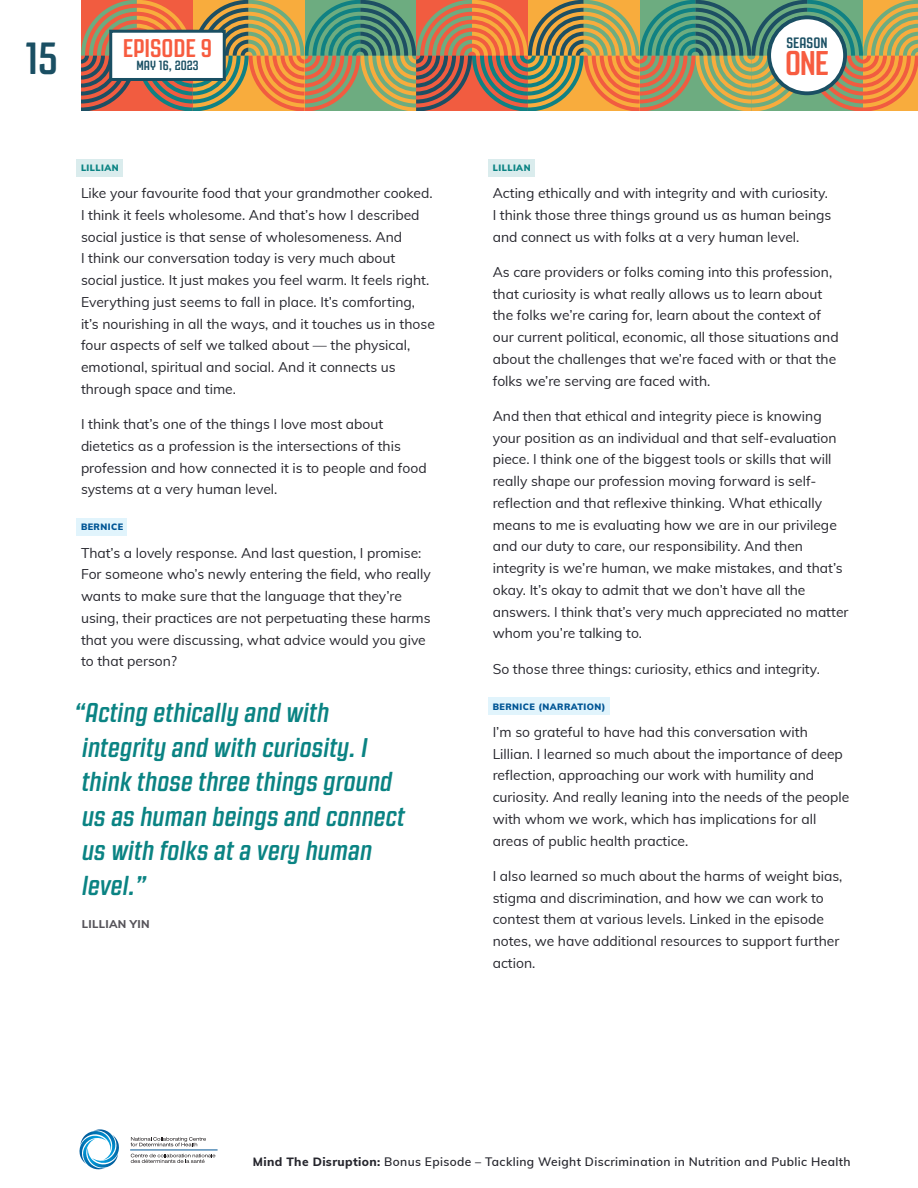
<style>
.page{position:relative;width:918px;height:1188px;background:#fff}
.page>*{position:absolute;margin:0;border:0;box-sizing:border-box;transform-origin:0 0}
.t1{font:700 45px "Revolution Gothic";color:#1a4f63}
.t2{font:700 34.2px "Revolution Gothic";color:#f75c40}
.PULL_QUOTE{font:italic 700 27px/34.5px "Revolution Gothic";letter-spacing:.005em;color:#0a8383}
.t3{font:700 25.5px "Revolution Gothic";color:#f75c40}
.t4{font:700 15px "Revolution Gothic";letter-spacing:.005em;color:#1a4f63}
.body_copy_last_line{font:13.8px/21.8px "Muli";color:#26262d}
.t5{font:700 13.35px "Revolution Gothic";letter-spacing:.005em;color:#1a4f63}
.t6{font:600 12px "Muli";letter-spacing:.03em;color:#26262d}
.BODY_COPY{font:800 11.25px "Muli";letter-spacing:.02em;color:#555359}
.B{font:900 9px "Muli";letter-spacing:.05em;color:#005595}
.A{font:900 9px "Muli";letter-spacing:.05em;color:#0a8383}
.s1{font-weight:800}
</style>
<div class="page">
<svg style="left:81px;top:0;width:837px;height:111px;background:#a28b5b"></svg>
<svg style="left:131px;top:1137px;width:75px;height:9px"></svg>
<svg style="left:131px;top:1154px;width:84px;height:9px"></svg>
<svg style="left:79px;top:1129px;width:40px;height:41px"></svg>
<hr style="left:130px;top:1150px;width:88px;height:1px;background:#005595">
<div style="left:769px;top:17px;width:76px;height:76px;background:#fff;border-radius:50%"></div>
<div style="left:767px;top:15px;width:80px;height:80px;border:4px solid #1a4f63;border-radius:50%"></div>
<div style="left:109px;top:30px;width:117px;height:51px;background:#fff;border:3px solid #1a4f63"></div>
<svg style="left:77px;top:159px;width:46px;height:18px"></svg>
<svg style="left:77px;top:518px;width:50px;height:18px"></svg>
<svg style="left:488px;top:159px;width:46px;height:18px"></svg>
<div style="left:488px;top:697px;width:121px;height:18px;background:#e1f4fc"></div>
<h1 class="t1" style="left:25px;top:34px;width:34px">15</h1>
<p class="t4" style="left:787px;top:35px;width:43px">SEASON</p>
<h3 class="t3" style="left:123px;top:35px;width:91px">EPISODE 9</h3>
<p class="t5" style="left:136px;top:58px;width:64px">MAY 16, 2023</p>
<h2 class="t2" style="left:785px;top:45px;width:45px">ONE</h2>
<p class="A" style="left:81px;top:161px;width:39px">LILLIAN</p>
<p class="body_copy_last_line" style="left:81px;top:182px;width:356px">Like your favourite food that your grandmother cooked.<br>I think it feels wholesome. And that’s how I described social justice is that sense of wholesomeness. And<br>I think our conversation today is very much about social justice. It just makes you feel warm. It feels right.<br>Everything just seems to fall in place. It’s comforting, it’s nourishing in all the ways, and it touches us in those four aspects of self we talked about — the physical, emotional, spiritual and social. And it connects us through space and time.</p>
<p class="body_copy_last_line" style="left:81px;top:413px;width:347px">I think that’s one of the things I love most about dietetics as a profession is the intersections of this profession and how connected it is to people and food systems at a very human level.</p>
<p class="B" style="left:81px;top:521px;width:44px">BERNICE</p>
<p class="body_copy_last_line" style="left:81px;top:541px;width:351px">That’s a lovely response. And last question, I promise:<br>For someone who’s newly entering the field, who really wants to make sure that the language that they’re using, their practices are not perpetuating these harms that you were discussing, what advice would you give to that person?</p>
<p class="PULL_QUOTE" style="left:74px;top:696px;width:332px">“Acting ethically and with integrity and with curiosity. I think those three things ground us as human beings and connect us with folks at a very human level.”</p>
<p class="BODY_COPY" style="left:82px;top:915px;width:69px">LILLIAN YIN</p>
<p class="A" style="left:493px;top:161px;width:39px">LILLIAN</p>
<p class="body_copy_last_line" style="left:493px;top:182px;width:340px">Acting ethically and with integrity and with curiosity.<br>I think those three things ground us as human beings and connect us with folks at a very human level.</p>
<p class="body_copy_last_line" style="left:493px;top:260px;width:347px">As care providers or folks coming into this profession, that curiosity is what really allows us to learn about the folks we’re caring for, learn about the context of our current political, economic, all those situations and about the challenges that we’re faced with or that the folks we’re serving are faced with.</p>
<p class="body_copy_last_line" style="left:493px;top:404px;width:357px">And then that ethical and integrity piece is knowing your position as an individual and that self-evaluation piece. I think one of the biggest tools or skills that will really shape our profession moving forward is self&shy;reflection and that reflexive thinking. What ethically means to me is evaluating how we are in our privilege and our duty to care, our responsibility. And then integrity is we’re human, we make mistakes, and that’s okay. It’s okay to admit that we don’t have all the answers. I think that’s very much appreciated no matter whom you’re talking to.</p>
<p class="body_copy_last_line" style="left:493px;top:657px;width:329px">So those three things: curiosity, ethics and integrity.</p>
<p class="B" style="left:493px;top:700px;width:114px">BERNICE (NARRATION)</p>
<p class="body_copy_last_line" style="left:493px;top:720px;width:358px">I’m so grateful to have had this conversation with Lillian. I learned so much about the importance of deep reflection, approaching our work with humility and curiosity. And really leaning into the needs of the people with whom we work, which has implications for all areas of public health practice.</p>
<p class="body_copy_last_line" style="left:493px;top:864px;width:351px">I also learned so much about the harms of weight bias, stigma and discrimination, and how we can work to contest them at various levels. Linked in the episode notes, we have additional resources to support further action.</p>
<p class="t6" style="left:253px;top:1153px;width:599px"><span class="s1">Mind The Disruption:</span> Bonus Episode – Tackling Weight Discrimination in Nutrition and Public Health</p>
</div>
